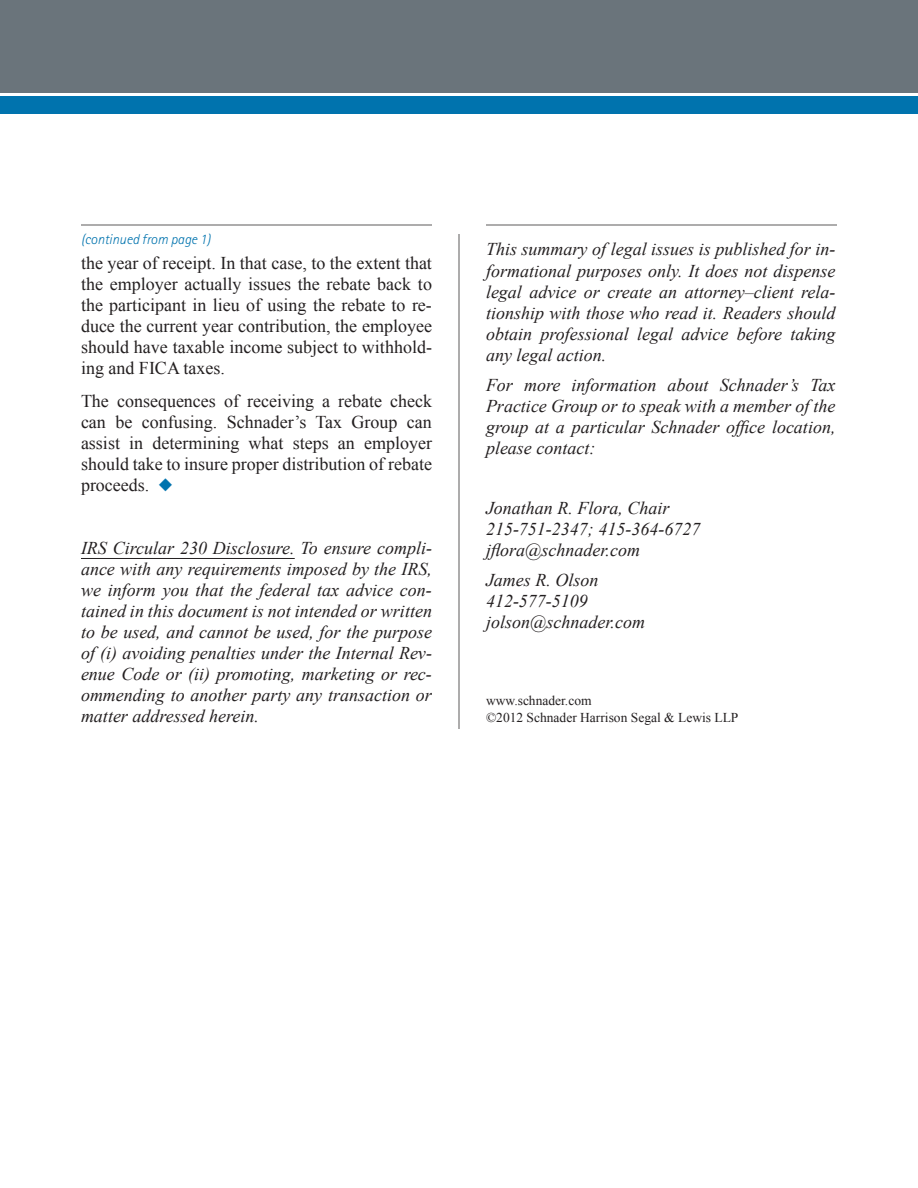
<style>
.page{position:relative;width:918px;height:1188px;background:#fff}
.page>*{position:absolute;margin:0;border:0;box-sizing:border-box;transform-origin:0 0}
.t1{font:italic 18px/21px "Times New Roman";color:#231f20;text-align:justify}
.t2{font:18px/21px "Times New Roman";color:#231f20;text-align:justify}
.t3{font:italic 300 14.25px "Rotis Sans Serif";color:#0073ae}
.t4{font:13.5px/16.5px "Times New Roman";color:#231f20}
.s1{color:#0073ae}
</style>
<div class="page">
<div style="left:0;top:0;width:918px;height:93px;background:#6a747b"></div>
<div style="left:0;top:96px;width:918px;height:18px;background:#0073ae"></div>
<hr style="left:81px;top:225px;width:351px;height:1px;background:#5d5b5a">
<hr style="left:486px;top:225px;width:351px;height:1px;background:#5d5b5a">
<hr style="left:459px;top:234px;width:1px;height:891px;background:#5d5b5a">
<div style="left:267px;top:729px;width:651px;height:459px;background:#fff"></div>
<hr style="left:81px;top:558px;width:214px;height:1px;background:#231f20">
<p class="t3" style="left:81px;top:231px;width:131px">(continued from page 1)</p>
<p class="t2" style="left:81px;top:252px;width:353px">the year of receipt. In that case, to the extent that the employer actually issues the rebate back to the participant in lieu of using the rebate to re&shy;duce the current year contribution, the employee should have taxable income subject to withhold&shy;ing and FICA taxes.</p>
<p class="t2" style="left:81px;top:390px;width:353px">The consequences of receiving a rebate check can be confusing. Schnader’s Tax Group can assist in determining what steps an employer should take to insure proper distribution of rebate proceeds. <span class="s1">◆</span></p>
<p class="t1" style="left:81px;top:537px;width:353px">IRS Circular 230 Disclosure. To ensure compli&shy;ance with any requirements imposed by the IRS, we inform you that the federal tax advice con&shy;tained in this document is not intended or written to be used, and cannot be used, for the purpose of (i) avoiding penalties under the Internal Rev&shy;enue Code or (ii) promoting, marketing or rec&shy;ommending to another party any transaction or matter addressed herein.</p>
<p class="t1" style="left:486px;top:239px;width:351px">This summary of legal issues is published for in&shy;formational purposes only. It does not dispense legal advice or create an attorney–client rela&shy;tionship with those who read it. Readers should obtain professional legal advice before taking any legal action.</p>
<p class="t1" style="left:486px;top:374px;width:351px">For more information about Schnader’s Tax Practice Group or to speak with a member of the group at a particular Schnader office location, please contact:</p>
<p class="t1" style="left:486px;top:497px;width:216px;text-align:left">Jonathan R. Flora, Chair<br>215-751-2347; 415-364-6727 jflora@schnader.com</p>
<p class="t1" style="left:486px;top:569px;width:161px;text-align:left">James R. Olson<br>412-577-5109 jolson@schnader.com</p>
<p class="t4" style="left:486px;top:693px;width:254px">www.schnader.com<br>©2012 Schnader Harrison Segal &amp; Lewis LLP</p>
</div>
